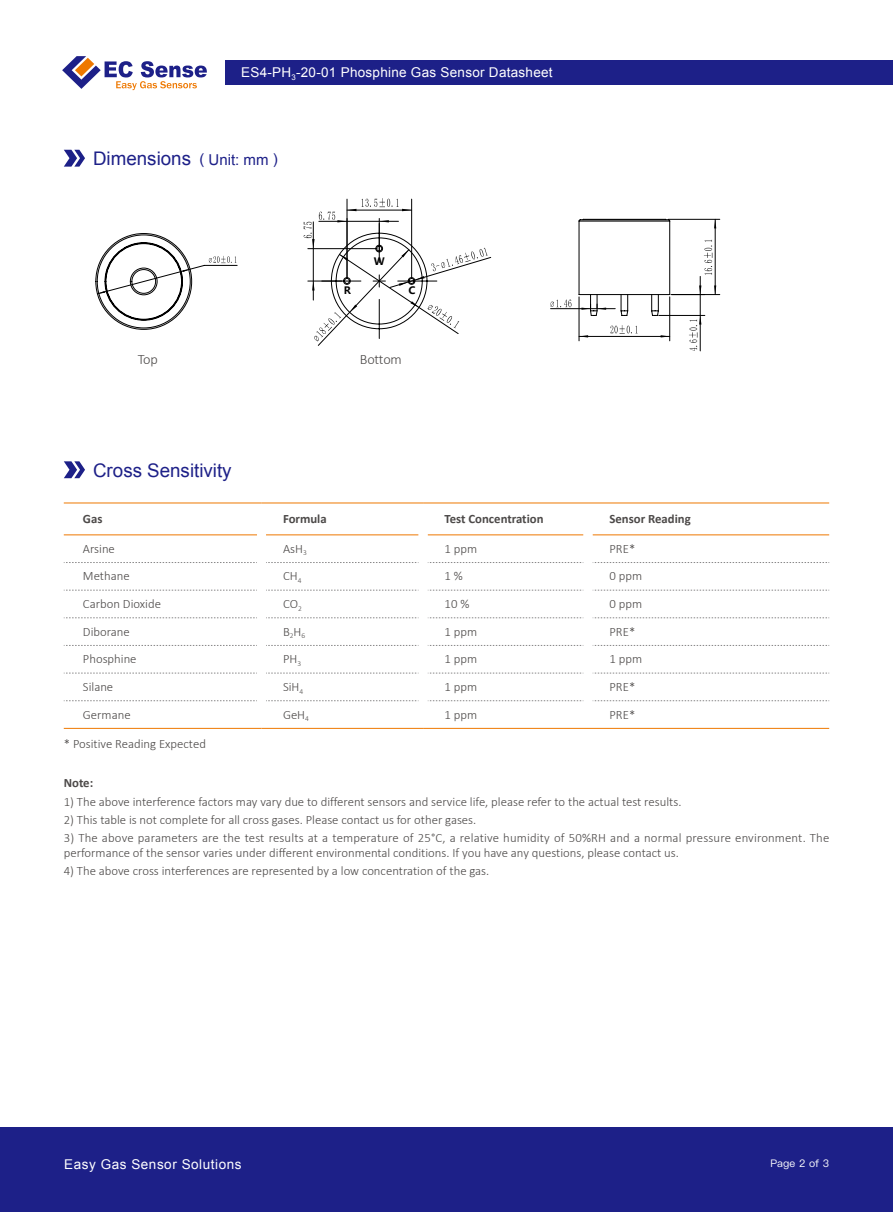
<style>
.page{position:relative;width:893px;height:1212px;background:#fff}
.page>*{position:absolute;margin:0;border:0;box-sizing:border-box;transform-origin:0 0}
.t1{font:18.75px "Arial";color:#1d2088}
.t2{font:300 14.25px "Calibri";letter-spacing:-.01em;color:#4c4948}
.t3{font:13.5px "Arial";letter-spacing:.02em;color:#fff}
.t4{font:13.5px "Arial";letter-spacing:.04em;color:#fff}
.t5{font:300 12.75px/15px "Calibri";color:#4c4948}
.t6{font:700 12.75px "Calibri";color:#4c4948}
.t7{font:10.5px "Ping Fang SC";letter-spacing:.01em;color:#fff}
.t8{font:10.2px "Microsoft Ya Hei";color:#000}
.s1{font-size:15px}
</style>
<div class="page">
<div style="left:225px;top:60px;width:668px;height:24px;background:#1d2088"></div>
<svg style="left:62px;top:56px;width:145px;height:34px"></svg>
<div style="left:0;top:1127px;width:893px;height:85px;background:#1d2088"></div>
<svg style="left:64px;top:150px;width:21px;height:17px"></svg>
<hr style="left:579px;top:336px;width:91px;height:1px;background:#000">
<hr style="left:579px;top:297px;width:1px;height:44px;background:#000">
<hr style="left:669px;top:297px;width:1px;height:44px;background:#000">
<svg style="left:610px;top:325px;width:28px;height:9px"></svg>
<hr style="left:715px;top:219px;width:1px;height:76px;background:#000">
<svg style="left:714px;top:220px;width:2px;height:8px"></svg>
<svg style="left:714px;top:285px;width:2px;height:9px"></svg>
<hr style="left:668px;top:219px;width:52px;height:1px;background:#000">
<hr style="left:671px;top:294px;width:49px;height:1px;background:#000">
<svg style="left:704px;top:240px;width:8px;height:35px"></svg>
<hr style="left:700px;top:276px;width:1px;height:75px;background:#000">
<svg style="left:699px;top:285px;width:2px;height:9px"></svg>
<hr style="left:659px;top:315px;width:46px;height:1px;background:#000">
<svg style="left:689px;top:315px;width:12px;height:36px"></svg>
<hr style="left:551px;top:308px;width:64px;height:1px;background:#000">
<svg style="left:550px;top:299px;width:21px;height:8px"></svg>
<svg style="left:579px;top:219px;width:91px;height:97px"></svg>
<svg style="left:96px;top:233px;width:142px;height:97px"></svg>
<svg style="left:304px;top:198px;width:187px;height:148px"></svg>
<svg style="left:64px;top:461px;width:21px;height:17px"></svg>
<svg style="left:64px;top:562px;width:193px;height:1px"></svg>
<svg style="left:266px;top:562px;width:153px;height:1px"></svg>
<svg style="left:428px;top:562px;width:155px;height:1px"></svg>
<svg style="left:592px;top:562px;width:237px;height:1px"></svg>
<svg style="left:64px;top:590px;width:193px;height:1px"></svg>
<svg style="left:266px;top:590px;width:153px;height:1px"></svg>
<svg style="left:428px;top:590px;width:155px;height:1px"></svg>
<svg style="left:592px;top:590px;width:237px;height:1px"></svg>
<svg style="left:64px;top:617px;width:193px;height:1px"></svg>
<svg style="left:266px;top:617px;width:153px;height:1px"></svg>
<svg style="left:428px;top:617px;width:155px;height:1px"></svg>
<svg style="left:592px;top:617px;width:237px;height:1px"></svg>
<svg style="left:64px;top:645px;width:193px;height:1px"></svg>
<svg style="left:266px;top:645px;width:153px;height:1px"></svg>
<svg style="left:428px;top:645px;width:155px;height:1px"></svg>
<svg style="left:592px;top:645px;width:237px;height:1px"></svg>
<svg style="left:64px;top:673px;width:193px;height:1px"></svg>
<svg style="left:266px;top:673px;width:153px;height:1px"></svg>
<svg style="left:428px;top:673px;width:155px;height:1px"></svg>
<svg style="left:592px;top:673px;width:237px;height:1px"></svg>
<svg style="left:64px;top:700px;width:193px;height:1px"></svg>
<svg style="left:266px;top:700px;width:153px;height:1px"></svg>
<svg style="left:428px;top:700px;width:155px;height:1px"></svg>
<svg style="left:592px;top:700px;width:237px;height:1px"></svg>
<hr style="left:64px;top:535px;width:193px;height:1px;background:#ee7800">
<hr style="left:266px;top:535px;width:153px;height:1px;background:#ee7800">
<hr style="left:428px;top:535px;width:155px;height:1px;background:#ee7800">
<hr style="left:592px;top:535px;width:237px;height:1px;background:#ee7800">
<hr style="left:64px;top:503px;width:197px;height:1px;background:#ee7800">
<hr style="left:261px;top:503px;width:162px;height:1px;background:#ee7800">
<hr style="left:423px;top:503px;width:165px;height:1px;background:#ee7800">
<hr style="left:588px;top:503px;width:241px;height:1px;background:#ee7800">
<hr style="left:64px;top:728px;width:197px;height:1px;background:#ee7800">
<hr style="left:261px;top:728px;width:162px;height:1px;background:#ee7800">
<hr style="left:423px;top:728px;width:165px;height:1px;background:#ee7800">
<hr style="left:588px;top:728px;width:241px;height:1px;background:#ee7800">
<p class="t3" style="left:241px;top:64px;width:313px">ES4-PH<sub>3</sub>-20-01 Phosphine Gas Sensor Datasheet</p>
<h1 class="t1" style="left:93px;top:146px;width:186px">Dimensions <span class="s1">( Unit: mm )</span></h1>
<p class="t8" style="left:344px;top:283px;width:9px">R</p>
<p class="t8" style="left:374px;top:255px;width:12px">W</p>
<p class="t8" style="left:408px;top:284px;width:8px">C</p>
<p class="t2" style="left:138px;top:351px;width:22px">Top</p>
<p class="t2" style="left:360px;top:351px;width:44px">Bottom</p>
<h1 class="t1" style="left:93px;top:458px;width:140px">Cross Sensitivity</h1>
<p class="t6" style="left:83px;top:511px;width:21px">Gas</p>
<p class="t6" style="left:283px;top:511px;width:45px">Formula</p>
<p class="t6" style="left:445px;top:511px;width:100px">Test Concentration</p>
<p class="t6" style="left:609px;top:511px;width:83px">Sensor Reading</p>
<p class="t5" style="left:83px;top:541px;width:34px">Arsine</p>
<p class="t5" style="left:283px;top:541px;width:25px">AsH<sub>3</sub></p>
<p class="t5" style="left:445px;top:541px;width:34px">1 ppm</p>
<p class="t5" style="left:609px;top:541px;width:27px">PRE*</p>
<p class="t5" style="left:83px;top:568px;width:48px">Methane</p>
<p class="t5" style="left:283px;top:568px;width:20px">CH<sub>4</sub></p>
<p class="t5" style="left:445px;top:568px;width:20px">1 %</p>
<p class="t5" style="left:609px;top:568px;width:34px">0 ppm</p>
<p class="t5" style="left:83px;top:596px;width:80px">Carbon Dioxide</p>
<p class="t5" style="left:283px;top:596px;width:20px">CO<sub>2</sub></p>
<p class="t5" style="left:445px;top:596px;width:26px">10 %</p>
<p class="t5" style="left:609px;top:596px;width:34px">0 ppm</p>
<p class="t5" style="left:83px;top:624px;width:48px">Diborane</p>
<p class="t5" style="left:283px;top:624px;width:24px">B<sub>2</sub>H<sub>6</sub></p>
<p class="t5" style="left:445px;top:624px;width:34px">1 ppm</p>
<p class="t5" style="left:609px;top:624px;width:27px">PRE*</p>
<p class="t5" style="left:83px;top:651px;width:55px">Phosphine</p>
<p class="t5" style="left:283px;top:651px;width:20px">PH<sub>3</sub></p>
<p class="t5" style="left:445px;top:651px;width:34px">1 ppm</p>
<p class="t5" style="left:609px;top:651px;width:34px">1 ppm</p>
<p class="t5" style="left:83px;top:679px;width:32px">Silane</p>
<p class="t5" style="left:283px;top:679px;width:22px">SiH<sub>4</sub></p>
<p class="t5" style="left:445px;top:679px;width:34px">1 ppm</p>
<p class="t5" style="left:609px;top:679px;width:27px">PRE*</p>
<p class="t5" style="left:83px;top:707px;width:49px">Germane</p>
<p class="t5" style="left:283px;top:707px;width:27px">GeH<sub>4</sub></p>
<p class="t5" style="left:445px;top:707px;width:34px">1 ppm</p>
<p class="t5" style="left:609px;top:707px;width:27px">PRE*</p>
<p class="t5" style="left:64px;top:737px;width:144px">* Positive Reading Expected</p>
<p class="t6" style="left:64px;top:775px;width:31px">Note:</p>
<p class="t5" style="left:64px;top:794px;width:619px">1) The above interference factors may vary due to different sensors and service life, please refer to the actual test results.</p>
<p class="t5" style="left:64px;top:812px;width:414px">2) This table is not complete for all cross gases. Please contact us for other gases.</p>
<p class="t5" style="left:64px;top:830px;width:767px">3) The above parameters are the test results at a temperature of 25°C, a relative humidity of 50%RH and a normal pressure environment. The performance of the sensor varies under different environmental conditions. If you have any questions, please contact us.</p>
<p class="t5" style="left:64px;top:863px;width:427px">4) The above cross interferences are represented by a low concentration of the gas.</p>
<p class="t4" style="left:64px;top:1156px;width:179px">Easy Gas Sensor Solutions</p>
<p class="t7" style="left:770px;top:1156px;width:60px">Page 2 of 3</p>
</div>
